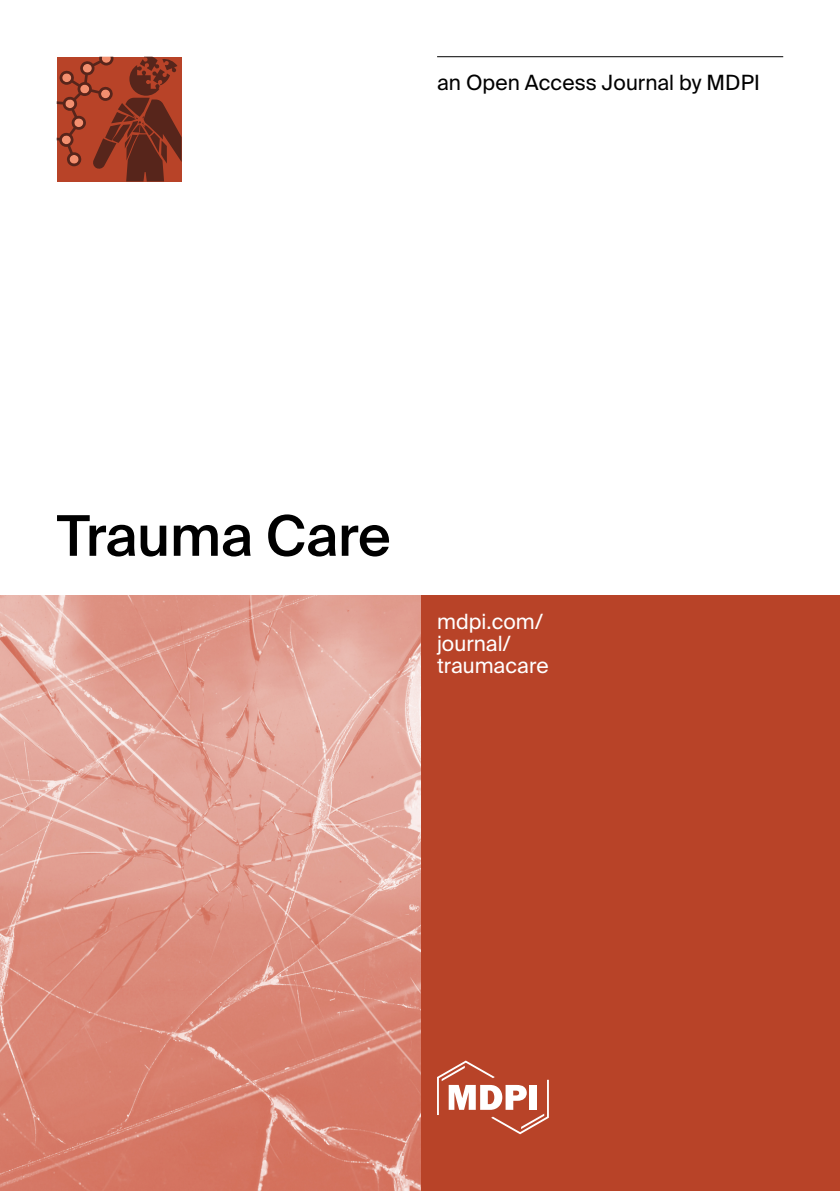
<style>
.page{position:relative;width:840px;height:1191px;background:#fff}
.page>*{position:absolute;margin:0;border:0;box-sizing:border-box;transform-origin:0 0}
.t1{font:500 56px "Suisse Intl";letter-spacing:-.005em;color:#000}
.t2{font:21px/22px "Suisse Intl";color:#fff}
.t3{font:21px "Suisse Intl";letter-spacing:.005em;color:#000}
</style>
<div class="page">
<div style="left:420px;top:595px;width:419px;height:596px;background:#b84328"></div>
<img style="left:1px;top:595px;width:419px;height:596px">
<svg style="left:57px;top:57px;width:124px;height:124px;background:#953a25"></svg>
<svg style="left:437px;top:1060px;width:111px;height:74px"></svg>
<hr style="left:437px;top:56px;width:345px;height:1px;background:#000">
<hr style="left:0;top:595px;width:1px;height:596px;background:#f4f6f3">
<p class="t3" style="left:437px;top:70px;width:324px">an Open Access Journal by MDPI</p>
<h1 class="t1" style="left:57px;top:504px;width:335px">Trauma Care</h1>
<p class="t2" style="left:437px;top:610px;width:113px">mdpi.com/ journal/ traumacare</p>
</div>
